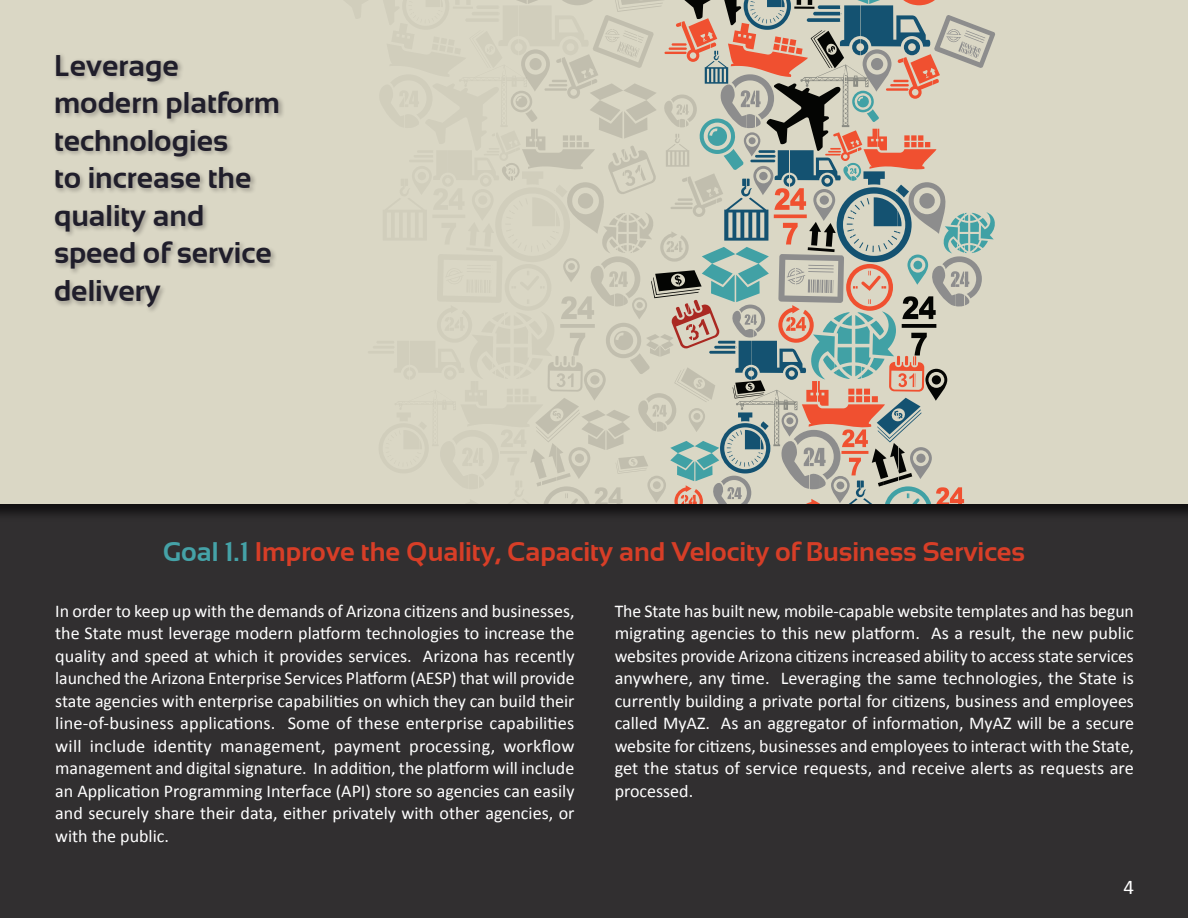
<style>
.page{position:relative;width:1188px;height:918px;background:#fff}
.page>*{position:absolute;margin:0;border:0;box-sizing:border-box;transform-origin:0 0}
.t1{font:700 30px/37.5px "Sansation";color:#201e2b}
.t2{font:700 27px "Sansation";color:#d73e27}
.t3{font:21px "Calibri";color:#fff}
.t4{font:18px/22.5px "Calibri";color:#fff;text-align:justify}
.s1{color:#45a2a7}
</style>
<div class="page">
<div style="left:0;top:0;width:1188px;height:507px;background:#dad7c5"></div>
<svg style="left:502px;top:0;width:493px;height:501px"></svg>
<div style="left:0;top:501px;width:1188px;height:417px;background:#312f30"></div>
<div style="left:53px;top:52px;width:232px;height:262px;background:#231f20;opacity:.33"></div>
<p class="t1" style="left:54px;top:47px;width:228px">Leverage modern platform technologies<br>to increase the quality and speed of service delivery</p>
<p class="t2" style="left:163px;top:536px;width:864px"><span class="s1">Goal 1.1</span> Improve the Quality, Capacity and Velocity of Business Services</p>
<p class="t4" style="left:55px;top:599px;width:521px">In order to keep up with the demands of Arizona citizens and businesses, the State must leverage modern platform technologies to increase the quality and speed at which it provides services. Arizona has recently launched the Arizona Enterprise Services Platform (AESP) that will provide state agencies with enterprise capabilities on which they can build their line-of-business applications. Some of these enterprise capabilities will include identity management, payment processing, workflow management and digital signature. In addition, the platform will include an Application Programming Interface (API) store so agencies can easily and securely share their data, either privately with other agencies, or with the public.</p>
<p class="t4" style="left:615px;top:599px;width:521px">The State has built new, mobile-capable website templates and has begun migrating agencies to this new platform. As a result, the new public websites provide Arizona citizens increased ability to access state services anywhere, any time. Leveraging the same technologies, the State is currently building a private portal for citizens, business and employees called MyAZ. As an aggregator of information, MyAZ will be a secure website for citizens, businesses and employees to interact with the State, get the status of service requests, and receive alerts as requests are processed.</p>
<p class="t3" style="left:1123px;top:873px;width:12px">4</p>
<p class="t3" style="left:1122px;top:881px;width:12px">4</p>
</div>
